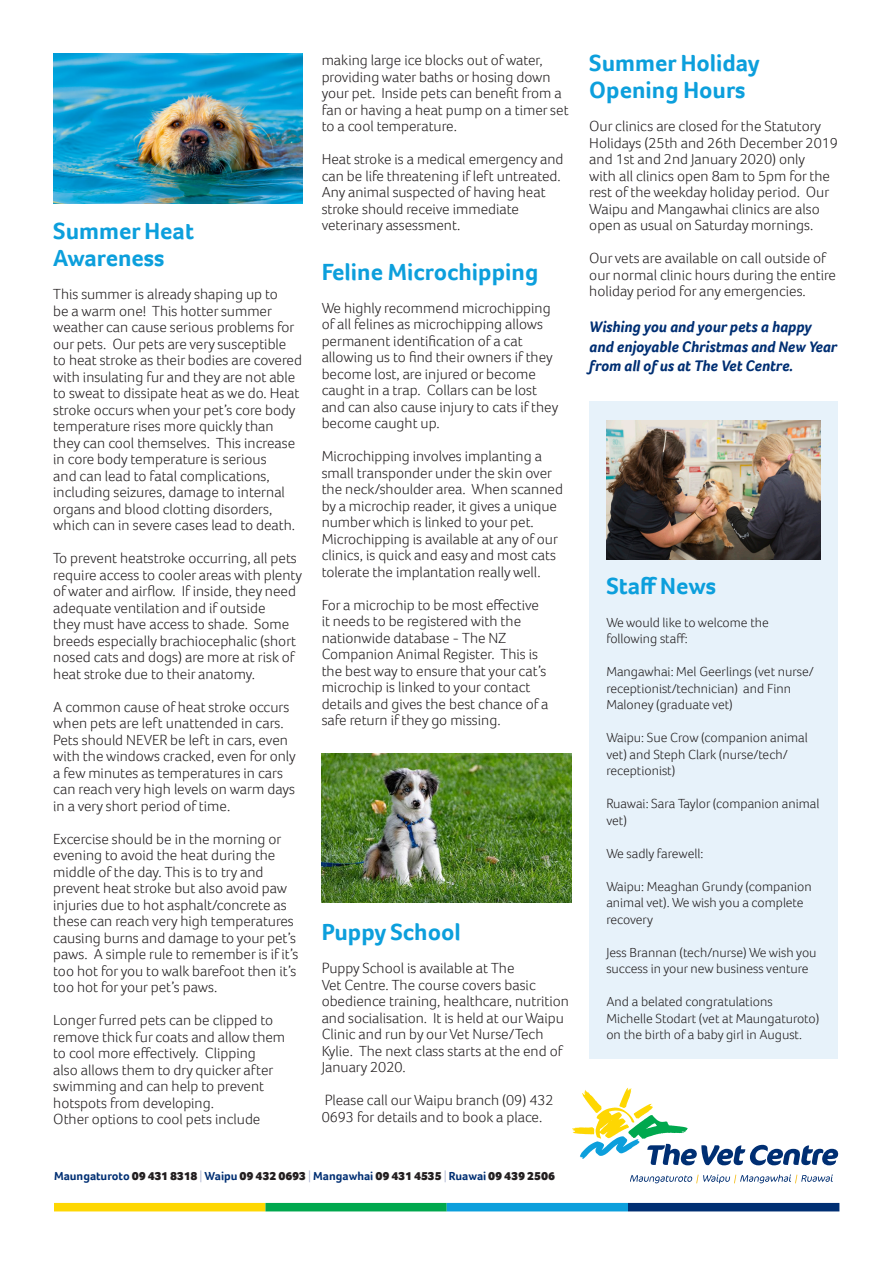
<style>
.page{position:relative;width:893px;height:1263px;background:#fff}
.page>*{position:absolute;margin:0;border:0;box-sizing:border-box;transform-origin:0 0}
.t1{font:700 24px/27px "Foco";color:#0c9fdc}
.t2{font:italic 700 15.75px/19.5px "Foco";color:#002f73}
.t3{font:300 15px/16.5px "Foco";color:#231f20}
.t4{font:300 13.5px/16.5px "Foco";color:#231f20}
.t5{font:900 12px "Foco";letter-spacing:-.005em;color:#231f20}
.s1{font-weight:700;color:#002f73}
.s2{font-weight:300;color:#9aa3c6}
</style>
<div class="page">
<div style="left:589px;top:402px;width:249px;height:657px;background:#e7f2fa"></div>
<img style="left:606px;top:420px;width:214px;height:140px">
<img style="left:322px;top:753px;width:249px;height:150px">
<img style="left:53px;top:53px;width:249px;height:150px">
<div style="left:54px;top:1203px;width:211px;height:8px;background:#fed702"></div>
<div style="left:265px;top:1203px;width:182px;height:8px;background:#00a84e"></div>
<div style="left:447px;top:1203px;width:181px;height:8px;background:#0c9fdc"></div>
<div style="left:628px;top:1203px;width:211px;height:8px;background:#002f73"></div>
<svg style="left:630px;top:1174px;width:203px;height:9px"></svg>
<svg style="left:572px;top:1088px;width:267px;height:77px"></svg>
<p class="t1" style="left:53px;top:217px;width:142px">Summer Heat<br>Awareness</p>
<p class="t3" style="left:53px;top:286px;width:250px">This summer is already shaping up to<br>be a warm one! This hotter summer weather can cause serious problems for our pets. Our pets are very susceptible to heat stroke as their bodies are covered with insulating fur and they are not able to sweat to dissipate heat as we do. Heat stroke occurs when your pet’s core body temperature rises more quickly than they can cool themselves. This increase in core body temperature is serious<br>and can lead to fatal complications, including seizures, damage to internal organs and blood clotting disorders, which can in severe cases lead to death.</p>
<p class="t3" style="left:53px;top:550px;width:250px">To prevent heatstroke occurring, all pets require access to cooler areas with plenty of water and airflow. If inside, they need adequate ventilation and if outside<br>they must have access to shade. Some breeds especially brachiocephalic (short nosed cats and dogs) are more at risk of heat stroke due to their anatomy.</p>
<p class="t3" style="left:53px;top:698px;width:244px">A common cause of heat stroke occurs when pets are left unattended in cars.<br>Pets should NEVER be left in cars, even with the windows cracked, even for only a few minutes as temperatures in cars can reach very high levels on warm days in a very short period of time.</p>
<p class="t3" style="left:53px;top:830px;width:247px">Excercise should be in the morning or evening to avoid the heat during the middle of the day. This is to try and prevent heat stroke but also avoid paw injuries due to hot asphalt/concrete as these can reach very high temperatures causing burns and damage to your pet’s paws. A simple rule to remember is if it’s too hot for you to walk barefoot then it’s too hot for your pet’s paws.</p>
<p class="t3" style="left:53px;top:1012px;width:233px">Longer furred pets can be clipped to remove thick fur coats and allow them to cool more effectively. Clipping<br>also allows them to dry quicker after swimming and can help to prevent hotspots from developing.</p>
<p class="t3" style="left:53px;top:1111px;width:209px">Other options to cool pets include</p>
<p class="t3" style="left:322px;top:52px;width:248px">making large ice blocks out of water, providing water baths or hosing down your pet. Inside pets can benefit from a fan or having a heat pump on a timer set to a cool temperature.</p>
<p class="t3" style="left:322px;top:151px;width:243px">Heat stroke is a medical emergency and can be life threatening if left untreated.<br>Any animal suspected of having heat stroke should receive immediate veterinary assessment.</p>
<p class="t1" style="left:322px;top:258px;width:218px">Feline Microchipping</p>
<p class="t3" style="left:322px;top:299px;width:238px">We highly recommend microchipping of all felines as microchipping allows permanent identification of a cat allowing us to find their owners if they become lost, are injured or become caught in a trap. Collars can be lost and can also cause injury to cats if they become caught up.</p>
<p class="t3" style="left:322px;top:448px;width:243px">Microchipping involves implanting a small transponder under the skin over the neck/shoulder area. When scanned by a microchip reader, it gives a unique number which is linked to your pet.<br>Microchipping is available at any of our clinics, is quick and easy and most cats tolerate the implantation really well.</p>
<p class="t3" style="left:322px;top:596px;width:228px">For a microchip to be most effective it needs to be registered with the nationwide database - The NZ Companion Animal Register. This is the best way to ensure that your cat’s microchip is linked to your contact details and gives the best chance of a safe return if they go missing.</p>
<p class="t1" style="left:322px;top:918px;width:141px">Puppy School</p>
<p class="t3" style="left:322px;top:959px;width:249px">Puppy School is available at The<br>Vet Centre. The course covers basic obedience training, healthcare, nutrition and socialisation. It is held at our Waipu Clinic and run by our Vet Nurse/Tech Kylie. The next class starts at the end of January 2020.</p>
<p class="t3" style="left:322px;top:1091px;width:233px">Please call our Waipu branch (09) 432<br>0693 for details and to book a place.</p>
<p class="t5" style="left:54px;top:1168px;width:503px"><span class="s1">Maungaturoto</span> 09 431 8318 <span class="s2">|</span> <span class="s1">Waipu</span> 09 432 0693 <span class="s2">|</span> <span class="s1">Mangawhai</span> 09 431 4535 <span class="s2">|</span> <span class="s1">Ruawai</span> 09 439 2506</p>
<p class="t1" style="left:589px;top:49px;width:172px">Summer Holiday<br>Opening Hours</p>
<p class="t3" style="left:589px;top:118px;width:250px">Our clinics are closed for the Statutory Holidays (25th and 26th December 2019 and 1st and 2nd January 2020) only<br>with all clinics open 8am to 5pm for the rest of the weekday holiday period. Our Waipu and Mangawhai clinics are also open as usual on Saturday mornings.</p>
<p class="t3" style="left:589px;top:250px;width:248px">Our vets are available on call outside of our normal clinic hours during the entire holiday period for any emergencies.</p>
<p class="t2" style="left:589px;top:317px;width:250px">Wishing you and your pets a happy and enjoyable Christmas and New Year from all of us at The Vet Centre.</p>
<p class="t1" style="left:606px;top:572px;width:111px">Staff News</p>
<p class="t4" style="left:606px;top:614px;width:164px">We would like to welcome the following staff:</p>
<p class="t4" style="left:606px;top:663px;width:209px">Mangawhai: Mel Geerlings (vet nurse/ receptionist/technician) and Finn<br>Maloney (graduate vet)</p>
<p class="t4" style="left:606px;top:729px;width:203px">Waipu: Sue Crow (companion animal vet) and Steph Clark (nurse/tech/ receptionist)</p>
<p class="t4" style="left:606px;top:795px;width:215px">Ruawai: Sara Taylor (companion animal vet)</p>
<p class="t4" style="left:606px;top:845px;width:98px">We sadly farewell:</p>
<p class="t4" style="left:606px;top:878px;width:207px">Waipu: Meaghan Grundy (companion animal vet). We wish you a complete recovery</p>
<p class="t4" style="left:606px;top:944px;width:212px">Jess Brannan (tech/nurse) We wish you success in your new business venture</p>
<p class="t4" style="left:606px;top:993px;width:214px">And a belated congratulations<br>Michelle Stodart (vet at Maungaturoto) on the birth of a baby girl in August.</p>
</div>
